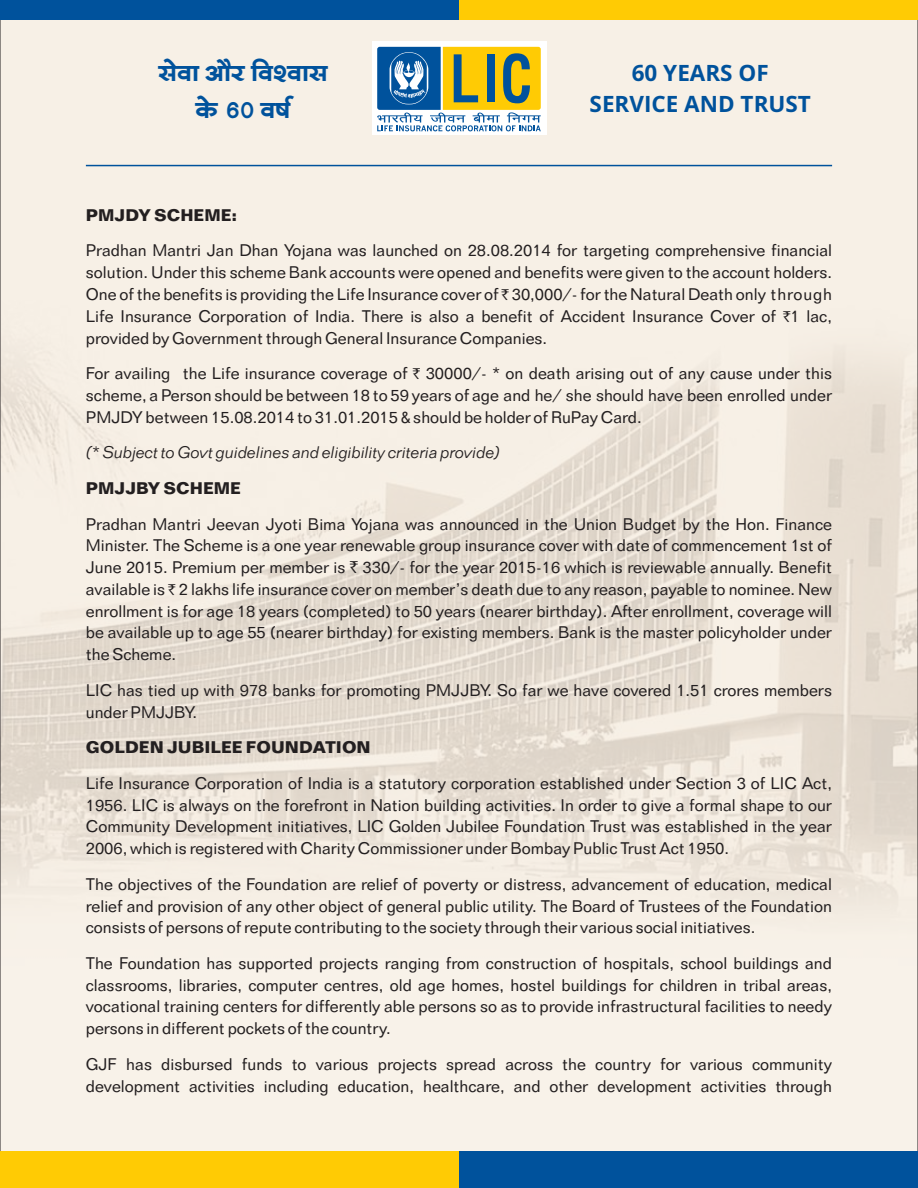
<style>
.page{position:relative;width:918px;height:1188px;background:#f7f0e6}
.page>*{position:absolute;margin:0;border:0;box-sizing:border-box;transform-origin:0 0}
.t1{font:30px/37.5px "SHREE DEV 0713 E Bold";color:#00529c;text-align:center}
.t2{font:700 22.5px/30.6px "Open Sans";color:#00529c;text-align:center}
.t3{font:16.5px/21.8px "Folio BT";color:#231f20;text-align:justify}
.t4{font:italic 300 16.5px "Folio BT";color:#231f20}
.t5{font:700 16.5px "Folio BT";color:#231f20}
.s1{font-family:"Rupee Foradian";font-size:15px}
.s2{font-family:"Rupee Foradian"}
</style>
<div class="page">
<img style="left:2px;top:352px;width:914px;height:545px">
<div style="left:459px;top:1151px;width:459px;height:37px;background:#00529c"></div>
<div style="left:0;top:1151px;width:459px;height:37px;background:#ffcb04"></div>
<div style="left:0;top:0;width:459px;height:19px;background:#00529c"></div>
<div style="left:459px;top:0;width:459px;height:19px;background:#ffcb04"></div>
<div style="left:372px;top:41px;width:174px;height:94px;background:#fff"></div>
<svg style="left:374px;top:44px;width:170px;height:90px"></svg>
<svg style="left:377px;top:47px;width:164px;height:84px"></svg>
<hr style="left:86px;top:165px;width:746px;height:1px;background:#00529c">
<h1 class="t1" style="left:158px;top:52px;width:171px">godm Am¡a {dídmg<br>Ho&gt;&gt;&gt; 60 df©</h1>
<h2 class="t2" style="left:590px;top:60px;width:223px">60 YEARS OF<br>SERVICE AND TRUST</h2>
<p class="t5" style="left:86px;top:208px;width:153px">PMJDY SCHEME:</p>
<p class="t3" style="left:86px;top:241px;width:748px">Pradhan Mantri Jan Dhan Yojana was launched on 28.08.2014 for targeting comprehensive financial solution. Under this scheme Bank accounts were opened and benefits were given to the account holders.<br>One of the benefits is providing the Life Insurance cover of <span class="s1">`</span> 30,000/- for the Natural Death only through Life Insurance Corporation of India. There is also a benefit of Accident Insurance Cover of <span class="s1">`</span>1 lac, provided by Government through General Insurance Companies.</p>
<p class="t3" style="left:86px;top:364px;width:748px">For availing the Life insurance coverage of <span class="s1">`</span> 30000/- * on death arising out of any cause under this scheme, a Person should be between 18 to 59 years of age and he/ she should have been enrolled under PMJDY between 15.08.2014 to 31.01.2015 &amp; should be holder of RuPay Card.</p>
<p class="t4" style="left:86px;top:446px;width:416px">(* Subject to Govt guidelines and eligibility criteria provide)</p>
<p class="t5" style="left:86px;top:481px;width:157px">PMJJBY SCHEME</p>
<p class="t3" style="left:86px;top:514px;width:748px">Pradhan Mantri Jeevan Jyoti Bima Yojana was announced in the Union Budget by the Hon. Finance Minister. The Scheme is a one year renewable group insurance cover with date of commencement 1st of June 2015. Premium per member is <span class="s2">`</span> 330/- for the year 2015-16 which is reviewable annually. Benefit available is <span class="s1">`</span> 2 lakhs life insurance cover on member’s death due to any reason, payable to nominee. New enrollment is for age 18 years (completed) to 50 years (nearer birthday). After enrollment, coverage will be available up to age 55 (nearer birthday) for existing members. Bank is the master policyholder under the Scheme.</p>
<p class="t3" style="left:86px;top:681px;width:748px">LIC has tied up with 978 banks for promoting PMJJBY. So far we have covered 1.51 crores members under PMJJBY.</p>
<p class="t5" style="left:86px;top:741px;width:286px">GOLDEN JUBILEE FOUNDATION</p>
<p class="t3" style="left:86px;top:774px;width:748px">Life Insurance Corporation of India is a statutory corporation established under Section 3 of LIC Act, 1956. LIC is always on the forefront in Nation building activities. In order to give a formal shape to our Community Development initiatives, LIC Golden Jubilee Foundation Trust was established in the year 2006, which is registered with Charity Commissioner under Bombay Public Trust Act 1950.</p>
<p class="t3" style="left:86px;top:875px;width:748px">The objectives of the Foundation are relief of poverty or distress, advancement of education, medical relief and provision of any other object of general public utility. The Board of Trustees of the Foundation consists of persons of repute contributing to the society through their various social initiatives.</p>
<p class="t3" style="left:86px;top:954px;width:748px">The Foundation has supported projects ranging from construction of hospitals, school buildings and classrooms, libraries, computer centres, old age homes, hostel buildings for children in tribal areas, vocational training centers for differently able persons so as to provide infrastructural facilities to needy persons in different pockets of the country.</p>
<p class="t3" style="left:86px;top:1055px;width:748px">GJF has disbursed funds to various projects spread across the country for various community development activities including education, healthcare, and other development activities through</p>
</div>
